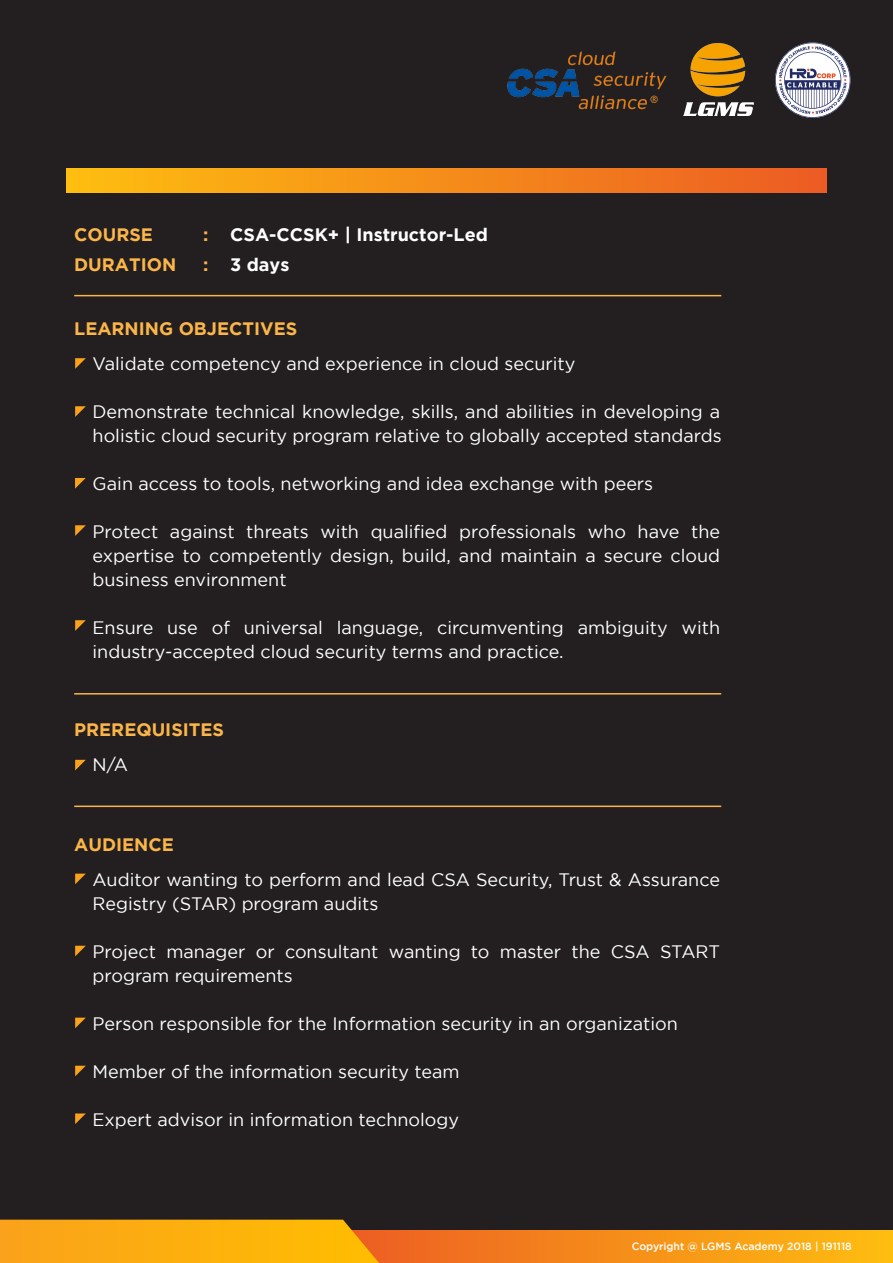
<style>
.page{position:relative;width:893px;height:1263px;background:#231f20}
.page>*{position:absolute;margin:0;border:0;box-sizing:border-box;transform-origin:0 0}
.t1{font:18px/24px "Gotham";color:#fff}
.t2{font:700 18px/30px "Gotham";color:#fbb549}
.t3{font:700 18px/30px "Gotham";color:#fff}
.t4{font:500 10.5px "Gotham";color:#fff}
</style>
<div class="page">
<div style="left:67px;top:169px;width:759px;height:23px;background:linear-gradient(to right,#febe10,#ec5b24)"></div>
<div style="left:335px;top:1230px;width:558px;height:33px;background:linear-gradient(to right,#ec5a24,#febe10)"></div>
<svg style="left:0;top:1220px;width:379px;height:43px;background:#f7aa0f"></svg>
<svg style="left:775px;top:43px;width:75px;height:75px"></svg>
<hr style="left:74px;top:295px;width:647px;height:1px;background:#fbb549">
<svg style="left:75px;top:358px;width:11px;height:11px"></svg>
<svg style="left:75px;top:478px;width:11px;height:11px"></svg>
<svg style="left:75px;top:620px;width:11px;height:11px"></svg>
<svg style="left:75px;top:525px;width:11px;height:11px"></svg>
<svg style="left:75px;top:406px;width:11px;height:11px"></svg>
<hr style="left:74px;top:693px;width:647px;height:1px;background:#fbb549">
<svg style="left:75px;top:760px;width:11px;height:10px"></svg>
<hr style="left:74px;top:805px;width:647px;height:2px;background:#fbb549">
<svg style="left:75px;top:874px;width:11px;height:10px"></svg>
<svg style="left:75px;top:1018px;width:11px;height:10px"></svg>
<svg style="left:75px;top:1113px;width:11px;height:11px"></svg>
<svg style="left:75px;top:1066px;width:11px;height:10px"></svg>
<svg style="left:75px;top:946px;width:11px;height:10px"></svg>
<img style="left:683px;top:44px;width:70px;height:72px">
<img style="left:507px;top:51px;width:160px;height:59px">
<p class="t2" style="left:74px;top:219px;width:104px">COURSE<br>DURATION</p>
<p class="t2" style="left:203px;top:219px;width:7px">: :</p>
<p class="t3" style="left:230px;top:219px;width:259px">CSA-CCSK+ | Instructor-Led<br>3 days</p>
<p class="t2" style="left:74px;top:313px;width:225px">LEARNING OBJECTIVES</p>
<p class="t1" style="left:93px;top:351px;width:484px">Validate competency and experience in cloud security</p>
<p class="t1" style="left:93px;top:399px;width:631px">Demonstrate technical knowledge, skills, and abilities in developing a holistic cloud security program relative to globally accepted standards</p>
<p class="t1" style="left:93px;top:471px;width:562px">Gain access to tools, networking and idea exchange with peers</p>
<p class="t1" style="left:93px;top:520px;width:629px;text-align:justify">Protect against threats with qualified professionals who have the expertise to competently design, build, and maintain a secure cloud business environment</p>
<p class="t1" style="left:93px;top:615px;width:629px">Ensure use of universal language, circumventing ambiguity with industry-accepted cloud security terms and practice.</p>
<p class="t2" style="left:74px;top:714px;width:151px">PREREQUISITES</p>
<p class="t1" style="left:93px;top:753px;width:37px">N/A</p>
<p class="t2" style="left:74px;top:829px;width:101px">AUDIENCE</p>
<p class="t1" style="left:93px;top:867px;width:629px">Auditor wanting to perform and lead CSA Security, Trust &amp; Assurance<br>Registry (STAR) program audits</p>
<p class="t1" style="left:93px;top:939px;width:629px">Project manager or consultant wanting to master the CSA START program requirements</p>
<p class="t1" style="left:93px;top:1011px;width:587px">Person responsible for the Information security in an organization</p>
<p class="t1" style="left:93px;top:1059px;width:369px">Member of the information security team</p>
<p class="t1" style="left:93px;top:1107px;width:368px">Expert advisor in information technology</p>
<p class="t4" style="left:632px;top:1240px;width:222px">Copyright @ LGMS Academy 2018 | 191118</p>
</div>
